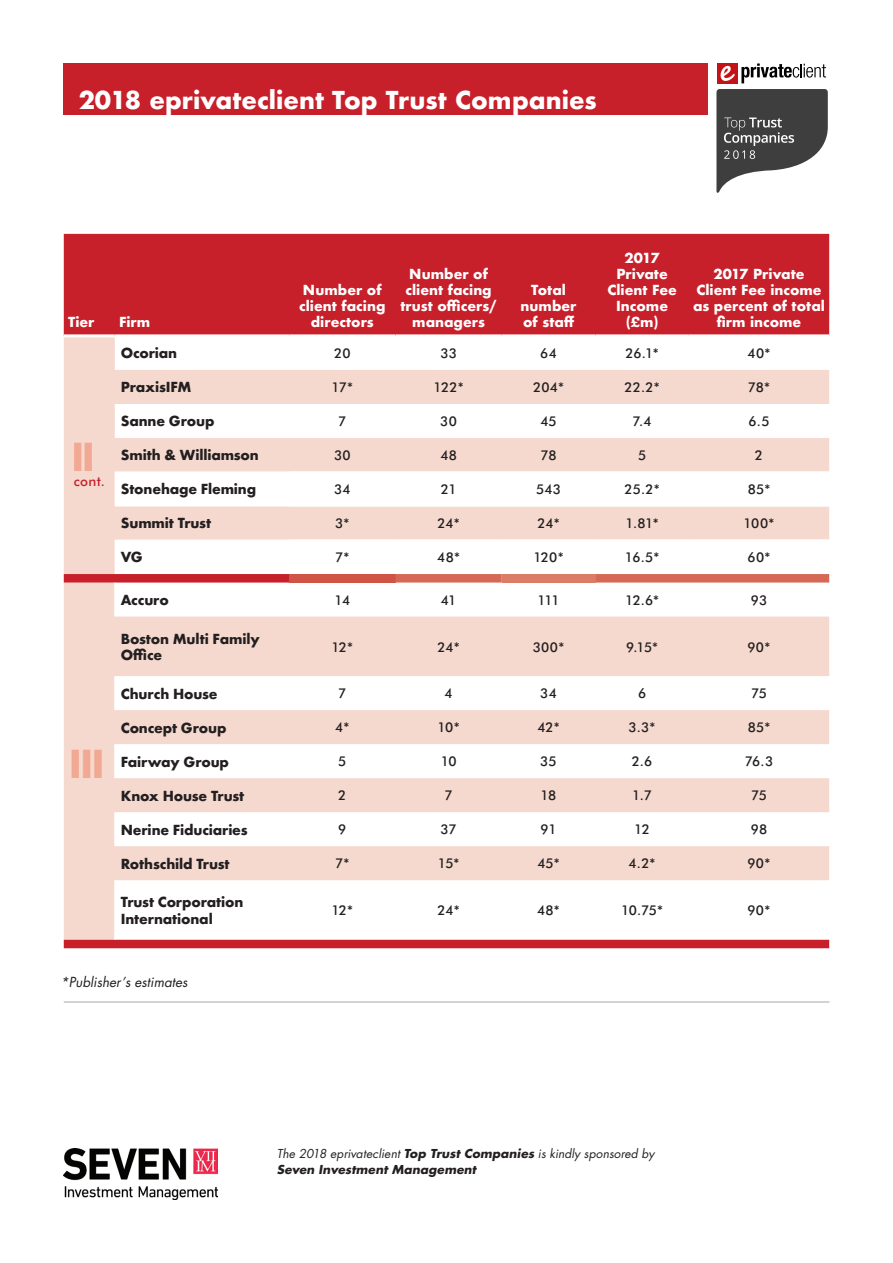
<style>
.page{position:relative;width:893px;height:1263px;background:#fff}
.page>*{position:absolute;margin:0;border:0;box-sizing:border-box;transform-origin:0 0}
.t1{font:700 37.5px "Futura";color:#f2a994}
.t2{font:700 24px "Futura";color:#fff}
.t3{font:500 13.5px "Futura BT";color:#231f20}
.t4{font:700 13.5px/16.2px "Futura";letter-spacing:-.01em;color:#231f20}
.t5{font:700 13.5px/16.2px "Futura";color:#fff;text-align:center}
.t6{font:italic 13.5px "Futura";color:#231f20}
.t7{font:500 13.5px "Futura BT";color:#c7202b}
.t8{font:italic 700 12px/16.5px "Futura";letter-spacing:.01em;color:#231f20}
.s1{font-weight:400}
</style>
<div class="page">
<div style="left:64px;top:234px;width:765px;height:100px;background:#c7202b"></div>
<svg style="left:64px;top:337px;width:765px;height:237px;fill:#f5d9ce"></svg>
<svg style="left:115px;top:473px;width:714px;height:101px"></svg>
<svg style="left:64px;top:574px;width:765px;height:374px;fill:#f6dfd6"></svg>
<div style="left:289px;top:574px;width:106px;height:8px;background:#d05445"></div>
<div style="left:395px;top:574px;width:434px;height:8px;background:#d56955"></div>
<div style="left:502px;top:574px;width:93px;height:8px;background:#db7c67"></div>
<hr style="left:115px;top:472px;width:174px;height:1px;background:#fff">
<hr style="left:115px;top:506px;width:174px;height:1px;background:#fff">
<hr style="left:115px;top:540px;width:174px;height:1px;background:#fff">
<hr style="left:289px;top:471px;width:106px;height:2px;background:#fff">
<hr style="left:395px;top:471px;width:107px;height:2px;background:#fff">
<hr style="left:502px;top:471px;width:93px;height:2px;background:#fff">
<hr style="left:595px;top:471px;width:94px;height:2px;background:#fff">
<hr style="left:689px;top:471px;width:140px;height:2px;background:#fff">
<hr style="left:289px;top:505px;width:106px;height:2px;background:#fff">
<hr style="left:395px;top:505px;width:107px;height:2px;background:#fff">
<hr style="left:502px;top:505px;width:93px;height:2px;background:#fff">
<hr style="left:595px;top:505px;width:94px;height:2px;background:#fff">
<hr style="left:689px;top:505px;width:140px;height:2px;background:#fff">
<hr style="left:289px;top:539px;width:106px;height:2px;background:#fff">
<hr style="left:395px;top:539px;width:107px;height:2px;background:#fff">
<hr style="left:502px;top:539px;width:93px;height:2px;background:#fff">
<hr style="left:595px;top:539px;width:94px;height:2px;background:#fff">
<hr style="left:689px;top:539px;width:140px;height:2px;background:#fff">
<hr style="left:114px;top:582px;width:1px;height:34px;background:#fff">
<hr style="left:114px;top:676px;width:1px;height:34px;background:#fff">
<hr style="left:114px;top:744px;width:1px;height:34px;background:#fff">
<hr style="left:114px;top:812px;width:1px;height:34px;background:#fff">
<hr style="left:114px;top:880px;width:1px;height:60px;background:#fff">
<div style="left:72px;top:749px;width:30px;height:29px;background:#f5d9ce"></div>
<div style="left:74px;top:443px;width:18px;height:28px;background:#f5d9ce"></div>
<hr style="left:64px;top:1001px;width:765px;height:1px;background:#a8a9ad">
<div style="left:64px;top:64px;width:644px;height:51px;background:#c7202b"></div>
<svg style="left:716px;top:89px;width:112px;height:104px"></svg>
<svg style="left:741px;top:64px;width:85px;height:19px"></svg>
<img style="left:718px;top:64px;width:20px;height:19px">
<img style="left:64px;top:1149px;width:154px;height:50px">
<h2 class="t2" style="left:79px;top:82px;width:520px">2018 eprivateclient Top Trust Companies</h2>
<p class="t5" style="left:68px;top:314px;width:28px">Tier</p>
<p class="t5" style="left:119px;top:314px;width:33px">Firm</p>
<p class="t5" style="left:299px;top:282px;width:88px">Number of client facing directors</p>
<p class="t5" style="left:400px;top:266px;width:98px">Number of client facing trust officers/ managers</p>
<p class="t5" style="left:521px;top:282px;width:57px">Total number of staff</p>
<p class="t5" style="left:607px;top:249px;width:71px">2017<br>Private<br>Client Fee<br>Income (£m)</p>
<p class="t5" style="left:693px;top:266px;width:133px">2017 Private<br>Client Fee income as percent of total firm income</p>
<h1 class="t1" style="left:71px;top:430px;width:25px">II</h1>
<p class="t7" style="left:74px;top:473px;width:32px">cont.</p>
<h1 class="t1" style="left:69px;top:737px;width:38px">III</h1>
<p class="t4" style="left:121px;top:345px;width:58px">Ocorian</p>
<p class="t3" style="left:334px;top:345px;width:18px">20</p>
<p class="t3" style="left:440px;top:345px;width:18px">33</p>
<p class="t3" style="left:540px;top:345px;width:18px">64</p>
<p class="t3" style="left:626px;top:345px;width:35px">26.1*</p>
<p class="t3" style="left:748px;top:345px;width:24px">40*</p>
<p class="t4" style="left:121px;top:379px;width:72px">PraxisIFM</p>
<p class="t3" style="left:332px;top:379px;width:23px">17*</p>
<p class="t3" style="left:434px;top:379px;width:32px">122*</p>
<p class="t3" style="left:533px;top:379px;width:32px">204*</p>
<p class="t3" style="left:625px;top:379px;width:37px">22.2*</p>
<p class="t3" style="left:748px;top:379px;width:24px">78*</p>
<p class="t4" style="left:121px;top:413px;width:95px">Sanne Group</p>
<p class="t3" style="left:338px;top:413px;width:10px">7</p>
<p class="t3" style="left:440px;top:413px;width:18px">30</p>
<p class="t3" style="left:540px;top:413px;width:18px">45</p>
<p class="t3" style="left:632px;top:413px;width:21px">7.4</p>
<p class="t3" style="left:748px;top:413px;width:22px">6.5</p>
<p class="t4" style="left:121px;top:447px;width:140px">Smith &amp; Williamson</p>
<p class="t3" style="left:334px;top:447px;width:18px">30</p>
<p class="t3" style="left:440px;top:447px;width:18px">48</p>
<p class="t3" style="left:540px;top:447px;width:18px">78</p>
<p class="t3" style="left:638px;top:447px;width:10px">5</p>
<p class="t3" style="left:755px;top:447px;width:10px">2</p>
<p class="t4" style="left:121px;top:481px;width:137px">Stonehage Fleming</p>
<p class="t3" style="left:334px;top:481px;width:18px">34</p>
<p class="t3" style="left:441px;top:481px;width:17px">21</p>
<p class="t3" style="left:536px;top:481px;width:27px">543</p>
<p class="t3" style="left:625px;top:481px;width:37px">25.2*</p>
<p class="t3" style="left:748px;top:481px;width:24px">85*</p>
<p class="t4" style="left:121px;top:515px;width:92px">Summit Trust</p>
<p class="t3" style="left:335px;top:515px;width:16px">3*</p>
<p class="t3" style="left:437px;top:515px;width:24px">24*</p>
<p class="t3" style="left:537px;top:515px;width:24px">24*</p>
<p class="t3" style="left:626px;top:515px;width:35px">1.81*</p>
<p class="t3" style="left:744px;top:515px;width:32px">100*</p>
<p class="t4" style="left:121px;top:549px;width:23px">VG</p>
<p class="t3" style="left:335px;top:549px;width:16px">7*</p>
<p class="t3" style="left:437px;top:549px;width:24px">48*</p>
<p class="t3" style="left:533px;top:549px;width:32px">120*</p>
<p class="t3" style="left:625px;top:549px;width:36px">16.5*</p>
<p class="t3" style="left:748px;top:549px;width:24px">60*</p>
<p class="t4" style="left:121px;top:592px;width:50px">Accuro</p>
<p class="t3" style="left:334px;top:592px;width:17px">14</p>
<p class="t3" style="left:441px;top:592px;width:17px">41</p>
<p class="t3" style="left:538px;top:592px;width:23px">111</p>
<p class="t3" style="left:625px;top:592px;width:35px">12.6*</p>
<p class="t3" style="left:751px;top:592px;width:18px">93</p>
<p class="t4" style="left:121px;top:630px;width:140px">Boston Multi Family<br>Office</p>
<p class="t3" style="left:331px;top:638px;width:23px">12*</p>
<p class="t3" style="left:437px;top:638px;width:24px">24*</p>
<p class="t3" style="left:533px;top:638px;width:33px">300*</p>
<p class="t3" style="left:626px;top:638px;width:34px">9.15*</p>
<p class="t3" style="left:748px;top:638px;width:24px">90*</p>
<p class="t4" style="left:121px;top:685px;width:98px">Church House</p>
<p class="t3" style="left:338px;top:685px;width:10px">7</p>
<p class="t3" style="left:444px;top:685px;width:10px">4</p>
<p class="t3" style="left:540px;top:685px;width:18px">34</p>
<p class="t3" style="left:638px;top:685px;width:10px">6</p>
<p class="t3" style="left:751px;top:685px;width:17px">75</p>
<p class="t4" style="left:121px;top:719px;width:107px">Concept Group</p>
<p class="t3" style="left:335px;top:719px;width:16px">4*</p>
<p class="t3" style="left:437px;top:719px;width:24px">10*</p>
<p class="t3" style="left:537px;top:719px;width:24px">42*</p>
<p class="t3" style="left:629px;top:719px;width:28px">3.3*</p>
<p class="t3" style="left:748px;top:719px;width:24px">85*</p>
<p class="t4" style="left:121px;top:753px;width:110px">Fairway Group</p>
<p class="t3" style="left:338px;top:753px;width:10px">5</p>
<p class="t3" style="left:441px;top:753px;width:17px">10</p>
<p class="t3" style="left:540px;top:753px;width:18px">35</p>
<p class="t3" style="left:632px;top:753px;width:22px">2.6</p>
<p class="t3" style="left:745px;top:753px;width:30px">76.3</p>
<p class="t4" style="left:121px;top:787px;width:125px">Knox House Trust</p>
<p class="t3" style="left:338px;top:787px;width:10px">2</p>
<p class="t3" style="left:444px;top:787px;width:10px">7</p>
<p class="t3" style="left:541px;top:787px;width:17px">18</p>
<p class="t3" style="left:632px;top:787px;width:21px">1.7</p>
<p class="t3" style="left:751px;top:787px;width:17px">75</p>
<p class="t4" style="left:121px;top:821px;width:128px">Nerine Fiduciaries</p>
<p class="t3" style="left:338px;top:821px;width:10px">9</p>
<p class="t3" style="left:441px;top:821px;width:18px">37</p>
<p class="t3" style="left:541px;top:821px;width:17px">91</p>
<p class="t3" style="left:634px;top:821px;width:17px">12</p>
<p class="t3" style="left:751px;top:821px;width:18px">98</p>
<p class="t4" style="left:121px;top:855px;width:110px">Rothschild Trust</p>
<p class="t3" style="left:335px;top:855px;width:16px">7*</p>
<p class="t3" style="left:438px;top:855px;width:23px">15*</p>
<p class="t3" style="left:537px;top:855px;width:24px">45*</p>
<p class="t3" style="left:629px;top:855px;width:28px">4.2*</p>
<p class="t3" style="left:748px;top:855px;width:24px">90*</p>
<p class="t4" style="left:121px;top:894px;width:124px">Trust Corporation<br>International</p>
<p class="t3" style="left:331px;top:902px;width:23px">12*</p>
<p class="t3" style="left:437px;top:902px;width:24px">24*</p>
<p class="t3" style="left:537px;top:902px;width:24px">48*</p>
<p class="t3" style="left:621px;top:902px;width:43px">10.75*</p>
<p class="t3" style="left:748px;top:902px;width:24px">90*</p>
<p class="t6" style="left:61px;top:972px;width:128px">*Publisher’s estimates</p>
<p class="t8" style="left:277px;top:1145px;width:379px"><span class="s1">The 2018 eprivateclient</span> Top Trust Companies <span class="s1">is kindly sponsored by<br></span>Seven Investment Management</p>
</div>
